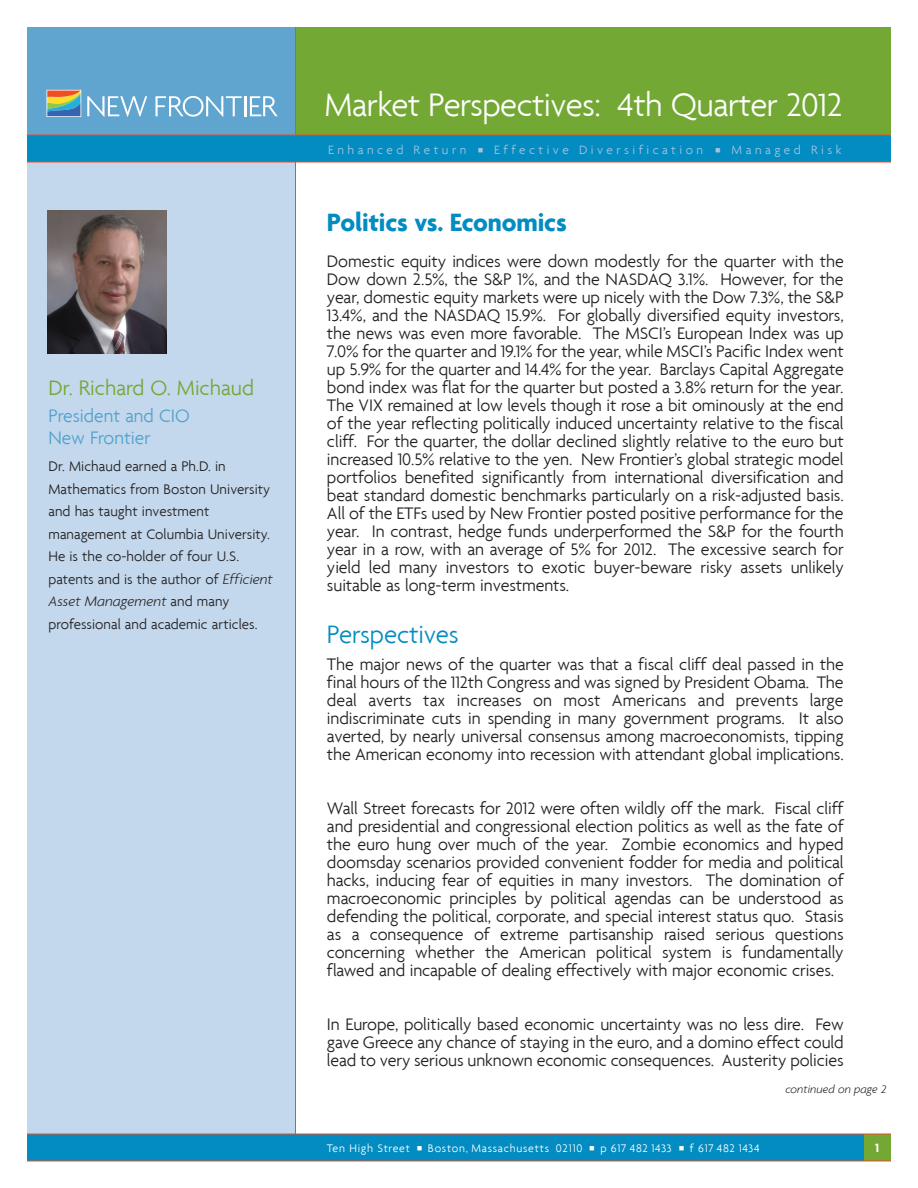
<style>
.page{position:relative;width:918px;height:1188px;background:#fff}
.page>*{position:absolute;margin:0;border:0;box-sizing:border-box;transform-origin:0 0}
.t1{font:300 34.95px "Agenda";letter-spacing:-.015em;color:#fff}
.Major_Headline{font:700 27px "Agenda";letter-spacing:-.005em;color:#038cc1}
.Major_Headline-2{font:300 27px "Agenda";letter-spacing:-.005em;color:#038cc1}
.Bio_Headline{font:300 22.5px "Agenda";color:#73a834}
.New_Bio_Subhead{font:300 19.5px/22.5px "Agenda";color:#52a1cd}
.Major_Headline-3{font:300 18px/18px "Agenda";letter-spacing:-.005em;color:#231f20;text-align:justify}
.Bio_Text{font:300 15px/22.5px "Agenda";letter-spacing:.005em;color:#231f20}
.t2{font:300 13.05px "Agenda";letter-spacing:.265em;color:#a2c4e1}
.t3{font:700 12.75px "Agenda";color:#fff}
.Jump_Line{font:italic 300 12px "Agenda";letter-spacing:.005em;color:#231f20}
.t4{font:300 11.85px "Agenda";letter-spacing:.065em;color:#fff}
.s1{font-style:italic}
</style>
<div class="page">
<div style="left:27px;top:27px;width:864px;height:108px;background:#73a834"></div>
<div style="left:27px;top:162px;width:268px;height:999px;background:#c3d8ec"></div>
<div style="left:27px;top:27px;width:268px;height:108px;background:#5fa5d0"></div>
<hr style="left:295px;top:27px;width:1px;height:1134px;background:#f04d22">
<div style="left:27px;top:135px;width:864px;height:27px;background:#038cc1"></div>
<hr style="left:27px;top:135px;width:864px;height:1px;background:#f04d22">
<hr style="left:27px;top:162px;width:864px;height:1px;background:#f04d22">
<div style="left:27px;top:1134px;width:864px;height:27px;background:#038cc1"></div>
<div style="left:864px;top:1134px;width:27px;height:27px;background:#73a834"></div>
<hr style="left:27px;top:1134px;width:864px;height:1px;background:#f04d22">
<hr style="left:27px;top:1161px;width:864px;height:1px;background:#f04d22">
<div style="left:47px;top:90px;width:34px;height:27px;border:1px solid #fff"></div>
<svg style="left:87px;top:96px;width:60px;height:21px"></svg>
<svg style="left:156px;top:96px;width:86px;height:21px"></svg>
<hr style="left:244px;top:96px;width:2px;height:20px;background:#fff">
<svg style="left:250px;top:96px;width:28px;height:20px"></svg>
<svg style="left:47px;top:91px;width:33px;height:25px"></svg>
<img style="left:47px;top:210px;width:120px;height:144px">
<p class="Bio_Headline" style="left:48px;top:374px;width:207px">Dr. Richard O. Michaud</p>
<p class="New_Bio_Subhead" style="left:48px;top:404px;width:143px">President and CIO<br>New Frontier</p>
<p class="Bio_Text" style="left:48px;top:455px;width:223px">Dr. Michaud earned a Ph.D. in<br>Mathematics from Boston University and has taught investment</p>
<p class="Bio_Text" style="left:48px;top:522px;width:226px">management at Columbia University.<br>He is the co-holder of four U.S. patents and is the author of <span class="s1">Efficient Asset Management</span> and many professional and academic articles.</p>
<p class="t1" style="left:325px;top:85px;width:519px">Market Perspectives: 4th Quarter 2012</p>
<p class="t2" style="left:328px;top:142px;width:140px">Enhanced Return</p>
<p class="t2" style="left:494px;top:142px;width:210px">Effective Diversification</p>
<p class="t2" style="left:732px;top:142px;width:111px">Managed Risk</p>
<p class="Major_Headline" style="left:327px;top:205px;width:241px">Politics vs. Economics</p>
<p class="Major_Headline-3" style="left:327px;top:252px;width:518px">Domestic equity indices were down modestly for the quarter with the Dow down 2.5%, the S&amp;P 1%, and the NASDAQ 3.1%. However, for the year, domestic equity markets were up nicely with the Dow 7.3%, the S&amp;P 13.4%, and the NASDAQ 15.9%. For globally diversified equity investors, the news was even more favorable. The MSCI’s European Index was up 7.0% for the quarter and 19.1% for the year, while MSCI’s Pacific Index went up 5.9% for the quarter and 14.4% for the year. Barclays Capital Aggregate bond index was flat for the quarter but posted a 3.8% return for the year.<br>The VIX remained at low levels though it rose a bit ominously at the end of the year reflecting politically induced uncertainty relative to the fiscal cliff. For the quarter, the dollar declined slightly relative to the euro but increased 10.5% relative to the yen. New Frontier’s global strategic model portfolios benefited significantly from international diversification and beat standard domestic benchmarks particularly on a risk-adjusted basis.<br>All of the ETFs used by New Frontier posted positive performance for the year. In contrast, hedge funds underperformed the S&amp;P for the fourth year in a row, with an average of 5% for 2012. The excessive search for yield led many investors to exotic buyer-beware risky assets unlikely suitable as long-term investments.</p>
<p class="Major_Headline-2" style="left:327px;top:619px;width:133px">Perspectives</p>
<p class="Major_Headline-3" style="left:327px;top:655px;width:518px">The major news of the quarter was that a fiscal cliff deal passed in the final hours of the 112th Congress and was signed by President Obama. The deal averts tax increases on most Americans and prevents large indiscriminate cuts in spending in many government programs. It also averted, by nearly universal consensus among macroeconomists, tipping the American economy into recession with attendant global implications.</p>
<p class="Major_Headline-3" style="left:327px;top:799px;width:518px">Wall Street forecasts for 2012 were often wildly off the mark. Fiscal cliff and presidential and congressional election politics as well as the fate of the euro hung over much of the year. Zombie economics and hyped doomsday scenarios provided convenient fodder for media and political hacks, inducing fear of equities in many investors. The domination of macroeconomic principles by political agendas can be understood as defending the political, corporate, and special interest status quo. Stasis as a consequence of extreme partisanship raised serious questions concerning whether the American political system is fundamentally flawed and incapable of dealing effectively with major economic crises.</p>
<p class="Major_Headline-3" style="left:327px;top:1015px;width:518px">In Europe, politically based economic uncertainty was no less dire. Few gave Greece any chance of staying in the euro, and a domino effect could lead to very serious unknown economic consequences. Austerity policies</p>
<p class="Jump_Line" style="left:785px;top:1082px;width:103px">continued on page 2</p>
<p class="t4" style="left:327px;top:1141px;width:85px">Ten High Street</p>
<p class="t4" style="left:428px;top:1141px;width:156px">Boston, Massachusetts 02110</p>
<p class="t4" style="left:600px;top:1141px;width:73px">p 617 482 1433</p>
<p class="t4" style="left:690px;top:1141px;width:71px">f 617 482 1434</p>
<p class="t3" style="left:875px;top:1140px;width:5px">1</p>
</div>
